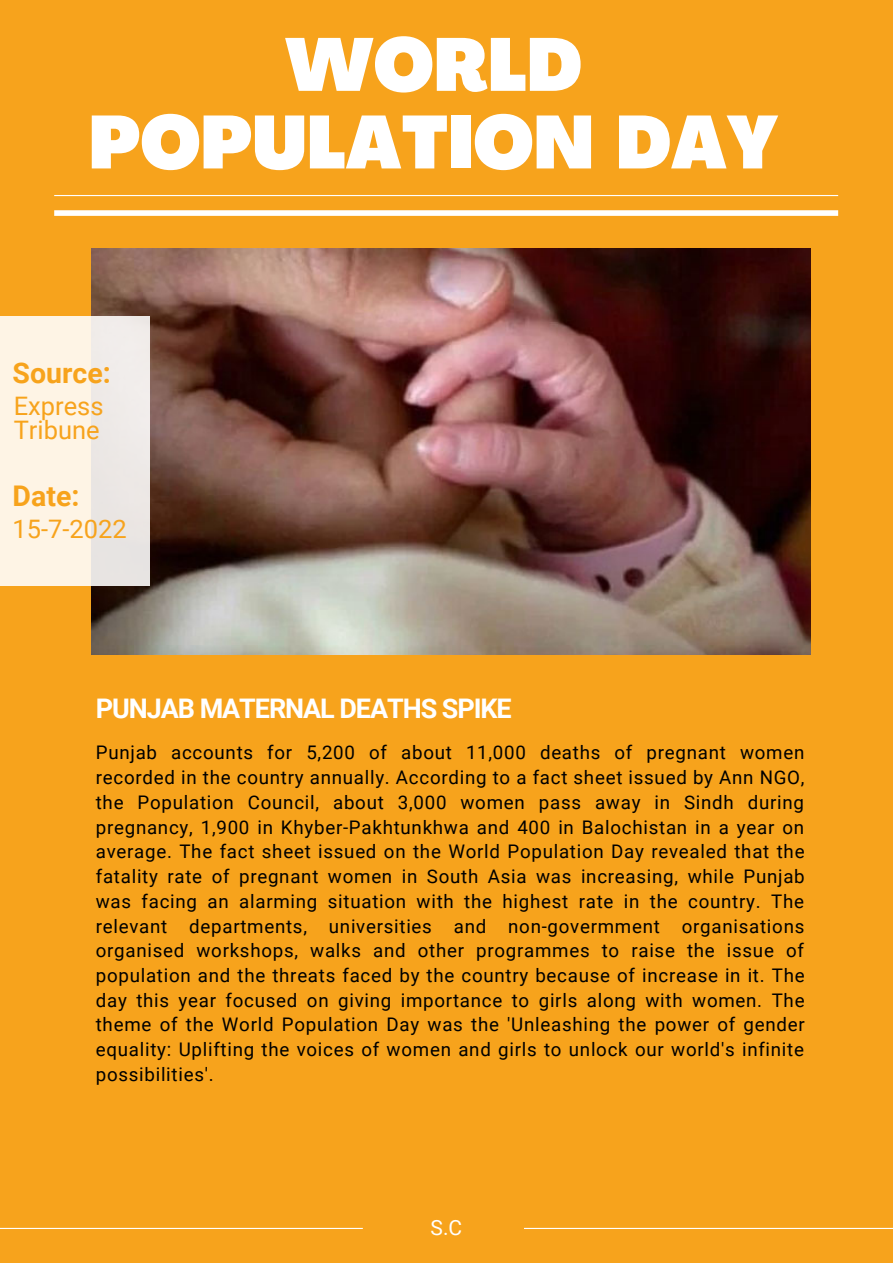
<style>
.page{position:relative;width:893px;height:1264px;background:#fff}
.page>*{position:absolute;margin:0;border:0;box-sizing:border-box;transform-origin:0 0}
.t1{font:900 condensed 73.5px/77.6px "Agrandir";color:#fff;text-align:center}
.t2{font:700 28.5px "Roboto";color:#f7a31c}
.t3{font:700 27px "Roboto";letter-spacing:-.04em;color:#fff}
.t4{font:25.5px/24.8px "Roboto";color:#f7a31c}
.t5{font:21px "Roboto";color:#fff}
.t6{font:18.75px/24.8px "Roboto";letter-spacing:.04em;color:#000;text-align:justify}
</style>
<div class="page">
<div style="left:0;top:0;width:892px;height:1262px;background:#f7a31c"></div>
<hr style="left:54px;top:195px;width:784px;height:1px;background:#fff">
<div style="left:54px;top:210px;width:784px;height:6px;background:#fff"></div>
<img style="left:91px;top:248px;width:719px;height:406px">
<div style="left:0;top:316px;width:150px;height:270px;background:linear-gradient(to right,#fff8e4,#ebe7e7)"></div>
<hr style="left:0;top:1227px;width:363px;height:1px;background:#fff">
<hr style="left:524px;top:1227px;width:368px;height:1px;background:#fff">
<p class="t1" style="left:89px;top:34px;width:691px">WORLD<br>POPULATION DAY</p>
<p class="t2" style="left:13px;top:357px;width:100px">Source:</p>
<p class="t4" style="left:14px;top:393px;width:91px">Express<br>Tribune</p>
<p class="t2" style="left:13px;top:480px;width:68px">Date:</p>
<p class="t4" style="left:13px;top:516px;width:116px">15-7-2022</p>
<p class="t3" style="left:96px;top:693px;width:417px">PUNJAB MATERNAL DEATHS SPIKE</p>
<p class="t6" style="left:96px;top:740px;width:710px">Punjab accounts for 5,200 of about 11,000 deaths of pregnant women recorded in the country annually. According to a fact sheet issued by Ann NGO, the Population Council, about 3,000 women pass away in Sindh during pregnancy, 1,900 in Khyber-Pakhtunkhwa and 400 in Balochistan in a year on average. The fact sheet issued on the World Population Day revealed that the fatality rate of pregnant women in South Asia was increasing, while Punjab was facing an alarming situation with the highest rate in the country. The relevant departments, universities and non-govermment organisations organised workshops, walks and other programmes to raise the issue of population and the threats faced by the country because of increase in it. The day this year focused on giving importance to girls along with women. The theme of the World Population Day was the 'Unleashing the power of gender equality: Uplifting the voices of women and girls to unlock our world's infinite possibilities'.</p>
<p class="t5" style="left:430px;top:1215px;width:33px">S.C</p>
</div>
